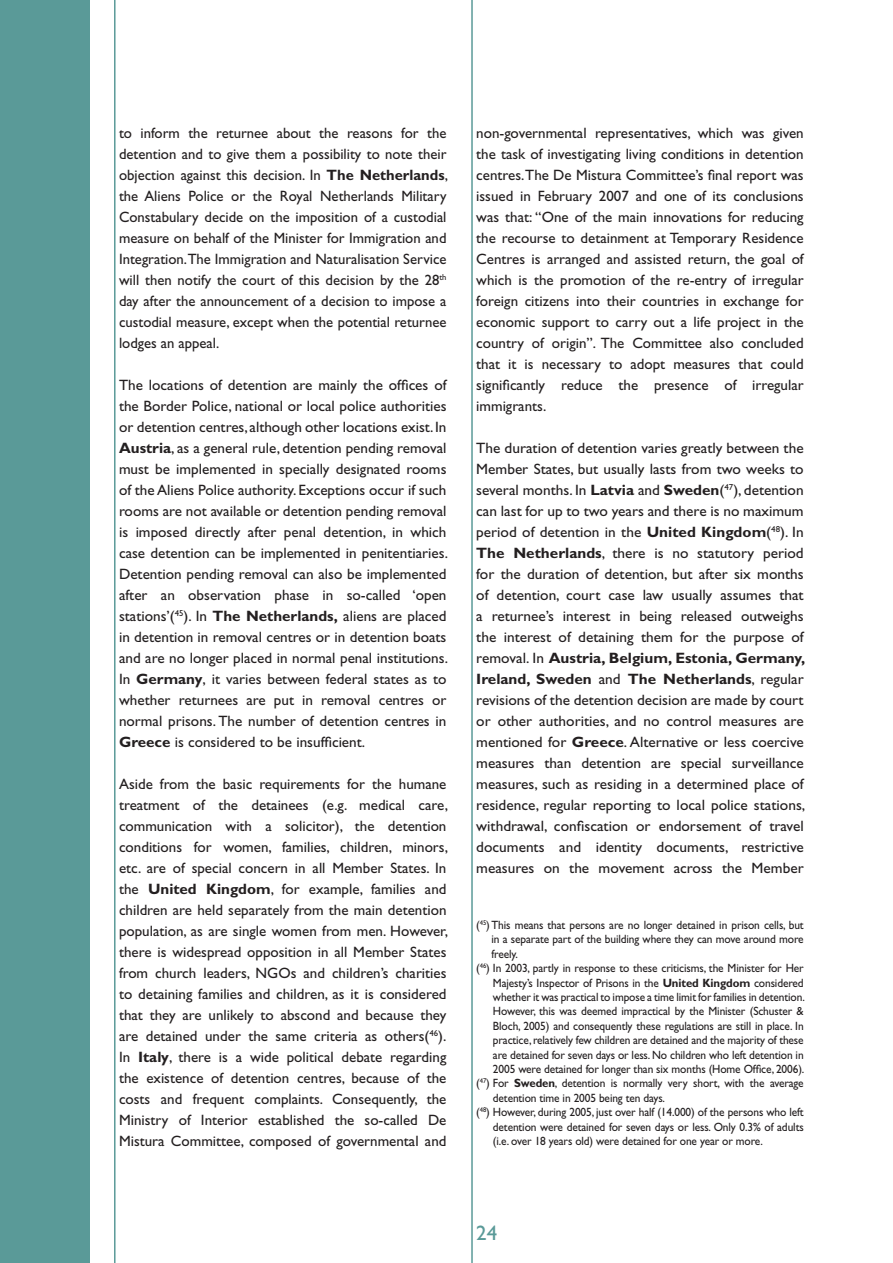
<style>
.page{position:relative;width:893px;height:1263px;background:#fff}
.page>*{position:absolute;margin:0;border:0;box-sizing:border-box;transform-origin:0 0}
.t1{font:21px "Gill Sans";color:#5a9a98}
.t2{font:15px/21px "Gill Sans";color:#231f20;text-align:justify}
.t3{font:12px "Gill Sans";letter-spacing:-.01em;color:#231f20;scale:.95 1}
.s1{font-weight:700}
</style>
<div class="page">
<hr style="left:114px;top:0;width:2px;height:1263px;background:#5a9a98">
<hr style="left:471px;top:0;width:2px;height:1263px;background:#5a9a98">
<div style="left:0;top:0;width:89px;height:1263px;background:#5a9a98"></div>
<p class="t2" style="left:119px;top:124px;width:330px">to inform the returnee about the reasons for the detention and to give them a possibility to note their objection against this decision. In <span class="s1">The Netherlands</span>, the Aliens Police or the Royal Netherlands Military Constabulary decide on the imposition of a custodial measure on behalf of the Minister for Immigration and Integration.The Immigration and Naturalisation Service will then notify the court of this decision by the 28<sup>th </sup>day after the announcement of a decision to impose a custodial measure, except when the potential returnee lodges an appeal.</p>
<p class="t2" style="left:119px;top:376px;width:330px">The locations of detention are mainly the offices of the Border Police, national or local police authorities or detention centres, although other locations exist. In <span class="s1">Austria</span>, as a general rule, detention pending removal must be implemented in specially designated rooms of the Aliens Police authority. Exceptions occur if such rooms are not available or detention pending removal is imposed directly after penal detention, in which case detention can be implemented in penitentiaries.<br>Detention pending removal can also be implemented after an observation phase in so-called ‘open stations’(<sup>45</sup>). In <span class="s1">The Netherlands,</span> aliens are placed in detention in removal centres or in detention boats and are no longer placed in normal penal institutions.<br>In <span class="s1">Germany</span>, it varies between federal states as to whether returnees are put in removal centres or normal prisons. The number of detention centres in <span class="s1">Greece</span> is considered to be insufficient.</p>
<p class="t2" style="left:119px;top:775px;width:330px">Aside from the basic requirements for the humane treatment of the detainees (e.g. medical care, communication with a solicitor), the detention conditions for women, families, children, minors, etc. are of special concern in all Member States. In the <span class="s1">United Kingdom</span>, for example, families and children are held separately from the main detention population, as are single women from men. However, there is widespread opposition in all Member States from church leaders, NGOs and children’s charities to detaining families and children, as it is considered that they are unlikely to abscond and because they are detained under the same criteria as others(<sup>46</sup>).<br>In <span class="s1">Italy</span>, there is a wide political debate regarding the existence of detention centres, because of the costs and frequent complaints. Consequently, the Ministry of Interior established the so-called De Mistura Committee, composed of governmental and</p>
<p class="t2" style="left:476px;top:124px;width:329px">non-governmental representatives, which was given the task of investigating living conditions in detention centres.The De Mistura Committee’s final report was issued in February 2007 and one of its conclusions was that: “One of the main innovations for reducing the recourse to detainment at Temporary Residence Centres is arranged and assisted return, the goal of which is the promotion of the re-entry of irregular foreign citizens into their countries in exchange for economic support to carry out a life project in the country of origin”. The Committee also concluded that it is necessary to adopt measures that could significantly reduce the presence of irregular immigrants.</p>
<p class="t2" style="left:476px;top:439px;width:330px">The duration of detention varies greatly between the Member States, but usually lasts from two weeks to several months. In <span class="s1">Latvia</span> and <span class="s1">Sweden</span>(<sup>47</sup>), detention can last for up to two years and there is no maximum period of detention in the <span class="s1">United Kingdom</span>(<sup>48</sup>). In <span class="s1">The Netherlands</span>, there is no statutory period for the duration of detention, but after six months of detention, court case law usually assumes that a returnee’s interest in being released outweighs the interest of detaining them for the purpose of removal. In <span class="s1">Austria, Belgium, Estonia, Germany, Ireland, Sweden</span> and <span class="s1">The Netherlands</span>, regular revisions of the detention decision are made by court or other authorities, and no control measures are mentioned for <span class="s1">Greece</span>. Alternative or less coercive measures than detention are special surveillance measures, such as residing in a determined place of residence, regular reporting to local police stations, withdrawal, confiscation or endorsement of travel documents and identity documents, restrictive measures on the movement across the Member</p>
<p class="t3" style="left:476px;top:921px;width:346px">(<sup>45</sup>) This means that persons are no longer detained in prison cells, but</p>
<p class="t3" style="left:491px;top:935px;width:330px">in a separate part of the building where they can move around more</p>
<p class="t3" style="left:491px;top:950px;width:29px">freely.</p>
<p class="t3" style="left:476px;top:964px;width:346px">(<sup>46</sup>) In 2003, partly in response to these criticisms, the Minister for Her</p>
<p class="t3" style="left:493px;top:978px;width:329px">Majesty’s Inspector of Prisons in the <span class="s1">United Kingdom</span> considered</p>
<p class="t3" style="left:493px;top:993px;width:330px">whether it was practical to impose a time limit for families in detention.</p>
<p class="t3" style="left:493px;top:1007px;width:329px">However, this was deemed impractical by the Minister (Schuster &amp;</p>
<p class="t3" style="left:493px;top:1022px;width:329px">Bloch, 2005) and consequently these regulations are still in place. In</p>
<p class="t3" style="left:493px;top:1036px;width:329px">practice, relatively few children are detained and the majority of these</p>
<p class="t3" style="left:493px;top:1050px;width:329px">are detained for seven days or less. No children who left detention in</p>
<p class="t3" style="left:493px;top:1065px;width:329px">2005 were detained for longer than six months (Home Office, 2006).</p>
<p class="t3" style="left:476px;top:1079px;width:346px">(<sup>47</sup>) For <span class="s1">Sweden</span>, detention is normally very short, with the average</p>
<p class="t3" style="left:493px;top:1094px;width:183px">detention time in 2005 being ten days.</p>
<p class="t3" style="left:476px;top:1108px;width:346px">(<sup>48</sup>) However, during 2005, just over half (14.000) of the persons who left</p>
<p class="t3" style="left:493px;top:1122px;width:329px">detention were detained for seven days or less. Only 0.3% of adults</p>
<p class="t3" style="left:493px;top:1137px;width:286px">(i.e. over 18 years old) were detained for one year or more.</p>
<h1 class="t1" style="left:476px;top:1226px;width:22px">24</h1>
</div>
